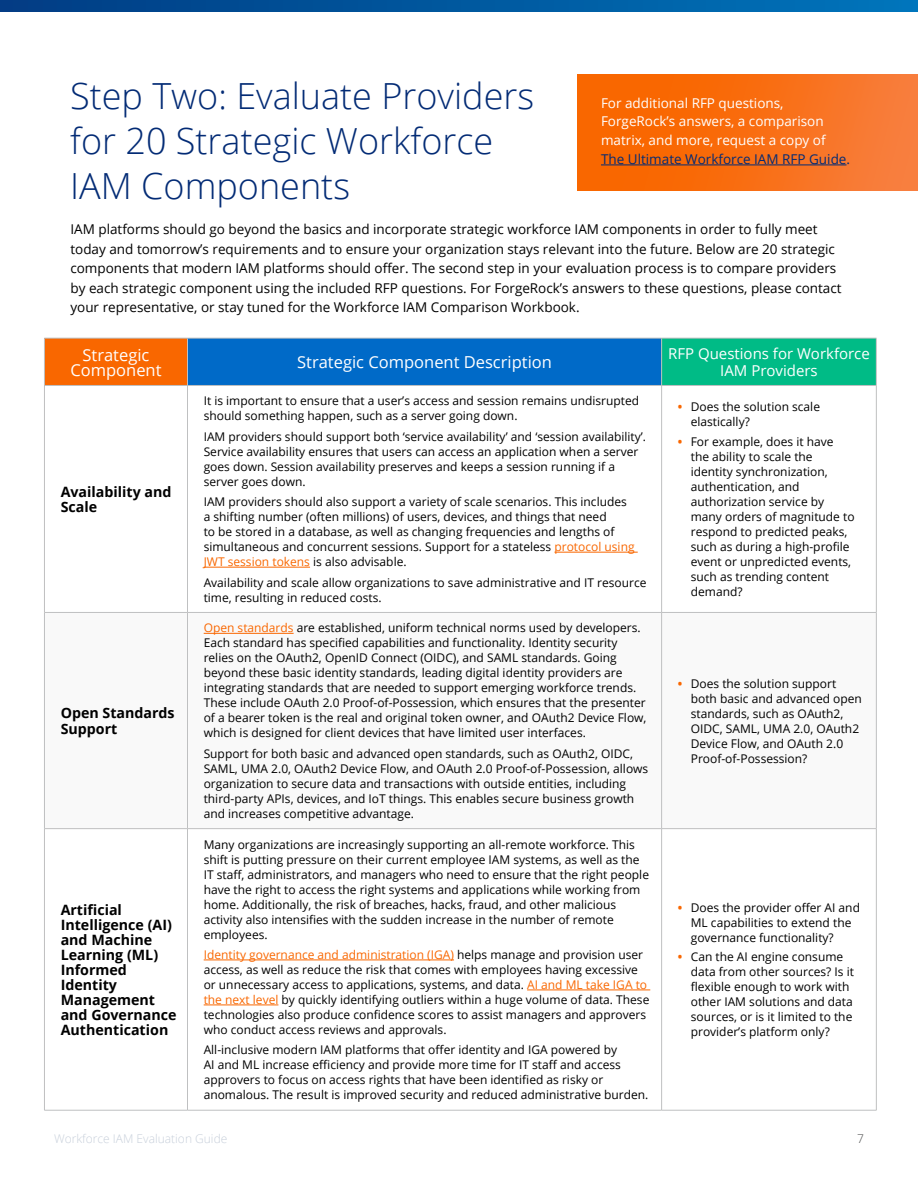
<style>
.page{position:relative;width:918px;height:1188px;background:#fff}
.page>*{position:absolute;margin:0;border:0;box-sizing:border-box;transform-origin:0 0}
.t1{font:300 36px/45px "Open Sans";color:#032b75}
.t2{font:16.5px/15px "Open Sans";color:#fff;text-align:center}
.t3{font:15px/16.5px "Open Sans";color:#fff;text-align:center}
.t4{font:700 14.25px/15px "Open Sans";color:#000}
.t5{font:13.5px/19.5px "Open Sans";color:#000}
.t6{font:13.5px/18.8px "Open Sans";color:#fff}
.t7{font:13.5px "Open Sans";color:#032b75}
.t8{font:12px/15px "Open Sans";color:#000}
.t9{font:300 12px "Open Sans";color:#c7cfda}
.t10{font:300 12px "Open Sans";color:#505151}
.s1{color:#f96700}
.s2{font-weight:700;color:#f96700}
</style>
<div class="page">
<svg style="left:0;top:0;width:918px;height:12px;background:#00589e"></svg>
<div style="left:44px;top:338px;width:144px;height:47px;background:#f96700"></div>
<div style="left:188px;top:338px;width:474px;height:47px;background:#006ac8"></div>
<div style="left:662px;top:338px;width:214px;height:47px;background:#00bb86"></div>
<hr style="left:44px;top:338px;width:144px;height:1px;background:#bfc0c1">
<hr style="left:44px;top:338px;width:1px;height:47px;background:#bfc0c1">
<hr style="left:188px;top:338px;width:474px;height:1px;background:#bfc0c1">
<hr style="left:187px;top:338px;width:1px;height:47px;background:#bfc0c1">
<hr style="left:662px;top:338px;width:215px;height:1px;background:#bfc0c1">
<hr style="left:661px;top:338px;width:1px;height:47px;background:#bfc0c1">
<hr style="left:876px;top:338px;width:1px;height:47px;background:#bfc0c1">
<hr style="left:44px;top:385px;width:144px;height:1px;background:#bfc0c1">
<hr style="left:44px;top:386px;width:1px;height:226px;background:#bfc0c1">
<hr style="left:188px;top:385px;width:474px;height:1px;background:#bfc0c1">
<hr style="left:187px;top:386px;width:1px;height:226px;background:#bfc0c1">
<hr style="left:662px;top:385px;width:215px;height:1px;background:#bfc0c1">
<hr style="left:661px;top:386px;width:1px;height:226px;background:#bfc0c1">
<hr style="left:876px;top:386px;width:1px;height:226px;background:#bfc0c1">
<hr style="left:44px;top:612px;width:144px;height:1px;background:#bfc0c1">
<hr style="left:44px;top:613px;width:1px;height:215px;background:#bfc0c1">
<hr style="left:188px;top:612px;width:474px;height:1px;background:#bfc0c1">
<hr style="left:187px;top:613px;width:1px;height:215px;background:#bfc0c1">
<hr style="left:662px;top:612px;width:215px;height:1px;background:#bfc0c1">
<hr style="left:661px;top:613px;width:1px;height:215px;background:#bfc0c1">
<hr style="left:876px;top:613px;width:1px;height:215px;background:#bfc0c1">
<hr style="left:44px;top:828px;width:144px;height:1px;background:#bfc0c1">
<hr style="left:44px;top:829px;width:1px;height:281px;background:#bfc0c1">
<hr style="left:188px;top:828px;width:474px;height:1px;background:#bfc0c1">
<hr style="left:187px;top:829px;width:1px;height:281px;background:#bfc0c1">
<hr style="left:662px;top:828px;width:215px;height:1px;background:#bfc0c1">
<hr style="left:661px;top:829px;width:1px;height:281px;background:#bfc0c1">
<hr style="left:876px;top:829px;width:1px;height:281px;background:#bfc0c1">
<hr style="left:44px;top:1110px;width:144px;height:1px;background:#bfc0c1">
<hr style="left:188px;top:1110px;width:474px;height:1px;background:#bfc0c1">
<hr style="left:662px;top:1110px;width:215px;height:1px;background:#bfc0c1">
<hr style="left:554px;top:552px;width:84px;height:1px;background:#f96700">
<hr style="left:204px;top:567px;width:106px;height:1px;background:#f96700">
<hr style="left:204px;top:633px;width:90px;height:1px;background:#f96700">
<hr style="left:204px;top:960px;width:250px;height:1px;background:#f96700">
<hr style="left:527px;top:990px;width:123px;height:1px;background:#f96700">
<hr style="left:204px;top:1005px;width:74px;height:1px;background:#f96700">
<div style="left:578px;top:74px;width:340px;height:116px;background:linear-gradient(to right,#f76100,#f77c3a)"></div>
<hr style="left:601px;top:165px;width:246px;height:1px;background:#032b75">
<h1 class="t1" style="left:70px;top:72px;width:466px">Step Two: Evaluate Providers for 20 Strategic Workforce<br>IAM Components</h1>
<p class="t5" style="left:70px;top:219px;width:773px">IAM platforms should go beyond the basics and incorporate strategic workforce IAM components in order to fully meet today and tomorrow’s requirements and to ensure your organization stays relevant into the future. Below are 20 strategic components that modern IAM platforms should offer. The second step in your evaluation process is to compare providers by each strategic component using the included RFP questions. For ForgeRock’s answers to these questions, please contact your representative, or stay tuned for the Workforce IAM Comparison Workbook.</p>
<p class="t6" style="left:601px;top:93px;width:226px">For additional RFP questions,<br>ForgeRock’s answers, a comparison matrix, and more, request a copy of</p>
<p class="t7" style="left:601px;top:150px;width:251px">The Ultimate Workforce IAM RFP Guide.</p>
<h2 class="t2" style="left:70px;top:347px;width:93px">Strategic<br>Component</h2>
<h2 class="t2" style="left:297px;top:354px;width:256px">Strategic Component Description</h2>
<p class="t3" style="left:668px;top:345px;width:203px">RFP Questions for Workforce<br>IAM Providers</p>
<p class="t4" style="left:61px;top:484px;width:112px">Availability and<br>Scale</p>
<p class="t4" style="left:61px;top:705px;width:116px">Open Standards<br>Support</p>
<p class="t4" style="left:61px;top:902px;width:117px">Artificial<br>Intelligence (AI) and Machine<br>Learning (ML)<br>Informed<br>Identity<br>Management and Governance<br>Authentication</p>
<p class="t8" style="left:204px;top:393px;width:437px">It is important to ensure that a user’s access and session remains undisrupted should something happen, such as a server going down.</p>
<p class="t8" style="left:204px;top:429px;width:444px">IAM providers should support both ‘service availability’ and ‘session availability’.<br>Service availability ensures that users can access an application when a server goes down. Session availability preserves and keeps a session running if a server goes down.</p>
<p class="t8" style="left:204px;top:494px;width:432px">IAM providers should also support a variety of scale scenarios. This includes a shifting number (often millions) of users, devices, and things that need<br>to be stored in a database, as well as changing frequencies and lengths of simultaneous and concurrent sessions. Support for a stateless <span class="s1">protocol using JWT session tokens</span> is also advisable.</p>
<p class="t8" style="left:204px;top:574px;width:444px">Availability and scale allow organizations to save administrative and IT resource time, resulting in reduced costs.</p>
<p class="t8" style="left:204px;top:620px;width:444px"><span class="s1">Open standards</span> are established, uniform technical norms used by developers.<br>Each standard has specified capabilities and functionality. Identity security relies on the OAuth2, OpenID Connect (OIDC), and SAML standards. Going beyond these basic identity standards, leading digital identity providers are integrating standards that are needed to support emerging workforce trends.<br>These include OAuth 2.0 Proof-of-Possession, which ensures that the presenter of a bearer token is the real and original token owner, and OAuth2 Device Flow, which is designed for client devices that have limited user interfaces.</p>
<p class="t8" style="left:204px;top:746px;width:446px">Support for both basic and advanced open standards, such as OAuth2, OIDC, SAML, UMA 2.0, OAuth2 Device Flow, and OAuth 2.0 Proof-of-Possession, allows organization to secure data and transactions with outside entities, including third-party APIs, devices, and IoT things. This enables secure business growth and increases competitive advantage.</p>
<p class="t8" style="left:204px;top:836px;width:447px">Many organizations are increasingly supporting an all-remote workforce. This shift is putting pressure on their current employee IAM systems, as well as the IT staff, administrators, and managers who need to ensure that the right people have the right to access the right systems and applications while working from home. Additionally, the risk of breaches, hacks, fraud, and other malicious activity also intensifies with the sudden increase in the number of remote employees.</p>
<p class="t8" style="left:204px;top:947px;width:447px"><span class="s1">Identity governance and administration (IGA)</span> helps manage and provision user access, as well as reduce the risk that comes with employees having excessive or unnecessary access to applications, systems, and data. <span class="s1">AI and ML take IGA to the next level</span> by quickly identifying outliers within a huge volume of data. These technologies also produce confidence scores to assist managers and approvers who conduct access reviews and approvals.</p>
<p class="t8" style="left:204px;top:1042px;width:446px">All-inclusive modern IAM platforms that offer identity and IGA powered by<br>AI and ML increase efficiency and provide more time for IT staff and access approvers to focus on access rights that have been identified as risky or anomalous. The result is improved security and reduced administrative burden.</p>
<p class="t8" style="left:691px;top:399px;width:131px;text-indent:-13px"><span class="s2">•</span> Does the solution scale elastically?</p>
<p class="t8" style="left:691px;top:434px;width:165px;text-indent:-13px"><span class="s2">•</span> For example, does it have the ability to scale the identity synchronization, authentication, and authorization service by many orders of magnitude to respond to predicted peaks, such as during a high-profile event or unpredicted events, such as trending content demand?</p>
<p class="t8" style="left:691px;top:675px;width:173px;text-indent:-13px"><span class="s2">•</span> Does the solution support both basic and advanced open standards, such as OAuth2,<br>OIDC, SAML, UMA 2.0, OAuth2<br>Device Flow, and OAuth 2.0<br>Proof-of-Possession?</p>
<p class="t8" style="left:691px;top:900px;width:171px;text-indent:-13px"><span class="s2">•</span> Does the provider offer AI and<br>ML capabilities to extend the governance functionality?</p>
<p class="t8" style="left:691px;top:949px;width:165px;text-indent:-13px"><span class="s2">•</span> Can the AI engine consume data from other sources? Is it flexible enough to work with other IAM solutions and data sources, or is it limited to the provider’s platform only?</p>
<p class="t9" style="left:54px;top:1131px;width:175px">Workforce IAM Evaluation Guide</p>
<p class="t10" style="left:857px;top:1131px;width:8px">7</p>
</div>
